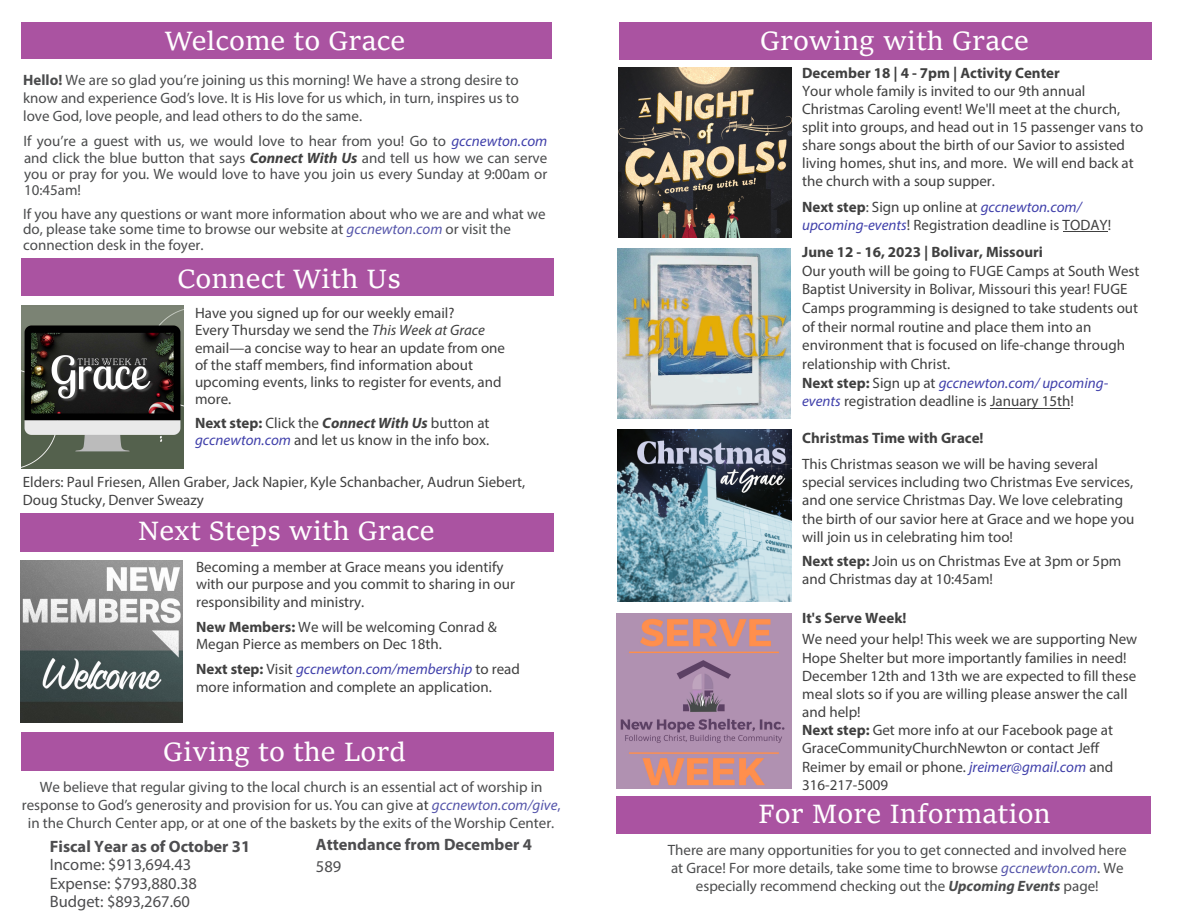
<style>
.page{position:relative;width:1188px;height:918px;background:#fff}
.page>*{position:absolute;margin:0;border:0;box-sizing:border-box;transform-origin:0 0}
.t1{font:28.5px "Sitka Text";color:#fff}
.t2{font:16.5px/18.9px "Myriad Pro";color:#4d4d4f}
.t3{font:700 16.5px "Myriad Pro";color:#4d4d4f}
.t4{font:15px/18.1px "Myriad Pro";color:#404040}
.t5{font:15px/18px "Myriad Pro";color:#4b4c4d;text-align:justify}
.t6{font:700 15px "Myriad Pro";color:#404040}
.s1{font-weight:700}
.s2{font-style:italic;color:#4040aa}
.s3{font-weight:700;font-style:italic;color:#404040}
.s4{font-style:italic;color:#55a}
.s5{font-style:italic}
.s6{font-weight:700;font-style:italic}
.s7{color:#404040}
.s8{color:#55a}
</style>
<div class="page">
<div style="left:21px;top:732px;width:532px;height:38px;background:#aa53a1"></div>
<div style="left:20px;top:513px;width:533px;height:38px;background:#aa53a1"></div>
<div style="left:21px;top:258px;width:532px;height:37px;background:#aa53a1"></div>
<div style="left:21px;top:22px;width:530px;height:36px;background:#aa53a1"></div>
<div style="left:617px;top:796px;width:533px;height:37px;background:#aa53a1"></div>
<div style="left:619px;top:22px;width:532px;height:37px;background:#aa53a1"></div>
<hr style="left:990px;top:408px;width:80px;height:1px;background:#404040">
<hr style="left:1063px;top:231px;width:44px;height:1px;background:#404040">
<img style="left:618px;top:68px;width:173px;height:169px">
<img style="left:20px;top:561px;width:163px;height:162px">
<img style="left:617px;top:614px;width:175px;height:174px">
<img style="left:617px;top:248px;width:173px;height:170px">
<img style="left:618px;top:429px;width:173px;height:173px">
<img style="left:21px;top:306px;width:162px;height:162px">
<p class="t1" style="left:165px;top:19px;width:242px">Welcome to Grace</p>
<p class="t5" style="left:23px;top:71px;width:497px"><span class="s1">Hello!</span> We are so glad you’re joining us this morning! We have a strong desire to know and experience God’s love. It is His love for us which, in turn, inspires us to love God, love people, and lead others to do the same.</p>
<p class="t5" style="left:24px;top:133px;width:525px;line-height:16.2px">If you’re a guest with us, we would love to hear from you! Go to <span class="s2">gccnewton.com </span>and click the blue button that says <span class="s3">Connect With Us</span> and tell us how we can serve you or pray for you. We would love to have you join us every Sunday at 9:00am or 10:45am!</p>
<p class="t5" style="left:23px;top:205px;width:524px;line-height:15.9px;text-align:left">If you have any questions or want more information about who we are and what we do, please take some time to browse our website at <span class="s4">gccnewton.com</span> or visit the connection desk in the foyer.</p>
<p class="t1" style="left:177px;top:257px;width:225px">Connect With Us</p>
<p class="t4" style="left:195px;top:305px;width:312px;line-height:17.1px">Have you signed up for our weekly email?<br>Every Thursday we send the <span class="s5">This Week at Grace </span>email—a concise way to hear an update from one of the staff members, find information about upcoming events, links to register for events, and more.</p>
<p class="t4" style="left:195px;top:415px;width:296px;line-height:16.4px"><span class="s1">Next step:</span> Click the <span class="s6">Connect With Us</span> button at <span class="s2">gccnewton.com</span> and let us know in the info box.</p>
<p class="t4" style="left:23px;top:473px;width:504px">Elders: Paul Friesen, Allen Graber, Jack Napier, Kyle Schanbacher, Audrun Siebert,<br>Doug Stucky, Denver Sweazy</p>
<p class="t1" style="left:138px;top:509px;width:299px">Next Steps with Grace</p>
<p class="t4" style="left:196px;top:558px;width:320px;line-height:17.5px">Becoming a member at Grace means you identify with our purpose and you commit to sharing in our responsibility and ministry.</p>
<p class="t4" style="left:196px;top:618px;width:302px;line-height:17.5px"><span class="s1">New Members:</span> We will be welcoming Conrad &amp;<br>Megan Pierce as members on Dec 18th.</p>
<p class="t4" style="left:196px;top:660px;width:325px;line-height:17.5px"><span class="s1">Next step:</span> Visit <span class="s2">gccnewton.com/membership</span> to read more information and complete an application.</p>
<p class="t1" style="left:163px;top:730px;width:244px">Giving to the Lord</p>
<h1 class="t1" style="left:760px;top:19px;width:270px">Growing with Grace</h1>
<p class="t6" style="left:802px;top:63px;width:259px">December 18 | 4 - 7pm | Activity Center</p>
<p class="t4" style="left:802px;top:81px;width:343px">Your whole family is invited to our 9th annual Christmas Caroling event! We'll meet at the church, split into groups, and head out in 15 passenger vans to share songs about the birth of our Savior to assisted living homes, shut ins, and more. We will end back at the church with a soup supper.</p>
<p class="t4" style="left:802px;top:198px;width:310px"><span class="s1">Next step</span>: Sign up online at <span class="s2">gccnewton.com/ upcoming-events</span>! Registration deadline is TODAY!</p>
<p class="t6" style="left:802px;top:242px;width:242px">June 12 - 16, 2023 | Bolivar, Missouri</p>
<p class="t4" style="left:802px;top:261px;width:339px;line-height:18.6px">Our youth will be going to FUGE Camps at South West Baptist University in Bolivar, Missouri this year! FUGE Camps programming is designed to take students out of their normal routine and place them into an environment that is focused on life-change through relationship with Christ.<br><span class="s1">Next step:</span> Sign up at <span class="s2">gccnewton.com/ upcoming&shy;events</span> registration deadline is January 15th!</p>
<p class="t6" style="left:802px;top:429px;width:183px">Christmas Time with Grace!</p>
<p class="t4" style="left:802px;top:454px;width:334px">This Christmas season we will be having several special services including two Christmas Eve services, and one service Christmas Day. We love celebrating the birth of our savior here at Grace and we hope you will join us in celebrating him too!</p>
<p class="t4" style="left:802px;top:552px;width:321px"><span class="s1">Next step:</span> Join us on Christmas Eve at 3pm or 5pm and Christmas day at 10:45am!</p>
<p class="t6" style="left:802px;top:608px;width:106px">It's Serve Week!</p>
<p class="t4" style="left:802px;top:630px;width:337px">We need your help! This week we are supporting New Hope Shelter but more importantly families in need!<br>December 12th and 13th we are expected to fill these meal slots so if you are willing please answer the call and help!<br><span class="s1">Next step:</span> Get more info at our Facebook page at GraceCommunityChurchNewton or contact Jeff Reimer by email or phone. <span class="s2">jreimer@gmail.com</span> and</p>
<p class="t5" style="left:40px;top:778px;width:504px">We believe that regular giving to the local church is an essential act of worship in</p>
<p class="t4" style="left:802px;top:775px;width:88px">316-217-5009</p>
<p class="t5" style="left:22px;top:796px;width:540px;text-align:center">response to God’s generosity and provision for us. You can give <span class="s7">at</span> <span class="s4">gccnewton.com/give</span><span class="s8">, </span>in the Church Center app, or at one of the baskets by the exits of the Worship Center.</p>
<p class="t3" style="left:50px;top:835px;width:202px">Fiscal Year as of October 31</p>
<p class="t2" style="left:50px;top:854px;width:149px">Income: $913,694.43<br>Expense: $793,880.38<br>Budget: $893,267.60</p>
<p class="t1" style="left:758px;top:792px;width:294px">For More Information</p>
<p class="t3" style="left:316px;top:834px;width:218px">Attendance from December 4</p>
<p class="t2" style="left:316px;top:856px;width:27px">589</p>
<p class="t5" style="left:668px;top:841px;width:461px;text-align:center">There are many opportunities for you to get connected and involved here at Grace! For more details, take some time to browse <span class="s4">gccnewton.com</span>. We especially recommend checking out the <span class="s6">Upcoming Events</span> page!</p>
</div>
